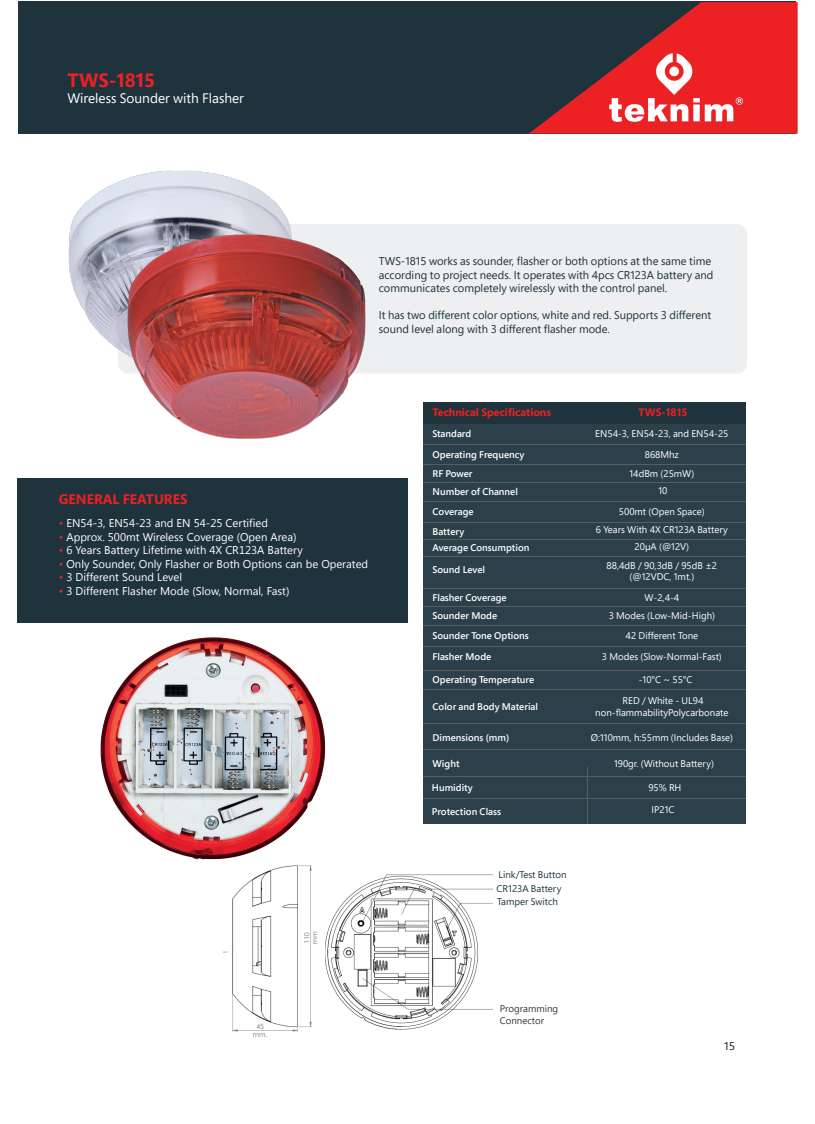
<style>
.page{position:relative;width:815px;height:1124px;background:#fff}
.page>*{position:absolute;margin:0;border:0;box-sizing:border-box;transform-origin:0 0}
.t1{font:700 19.25px "Segoe Pro";color:#eb2124}
.t2{font:13.75px "Segoe Pro";color:#fff}
.t3{font:700 13.75px "Segoe Pro";color:#eb2124}
.t4{font:11.25px/13.5px "Segoe Pro";color:#1f333d}
.t5{font:11.25px "Segoe UI";color:#fff}
.t6{font:11.25px "Segoe Pro";color:#231f20;scale:1.06 1}
.t7{font:700 10.75px "Segoe Pro";color:#eb2124}
.t8{font:9.75px/18.1px "Segoe Pro";color:#fff;text-align:center}
.t9{font:600 9.75px/18.6px "Segoe Pro";color:#fff}
.t10{font:9.75px/13.5px "Segoe Pro";color:#1f333d}
.t11{font:9.75px/11.6px "Segoe Pro";color:#36393c}
.t12{font:600 9.75px "Segoe Pro";color:#2c4049}
.s1{color:#eb2124}
</style>
<div class="page">
<div style="left:118px;top:224px;width:629px;height:149px;background:#edeff0;border-radius:10px"></div>
<img style="left:68px;top:170px;width:214px;height:199px">
<div style="left:423px;top:402px;width:323px;height:422px;background:#2c4049"></div>
<div style="left:423px;top:402px;width:323px;height:21px;background:#1f333d"></div>
<div style="left:18px;top:1px;width:778px;height:133px;background:#1f333d"></div>
<svg style="left:529px;top:2px;width:269px;height:132px"></svg>
<div style="left:669px;top:67px;width:10px;height:9px;background:#fff;border-radius:50%"></div>
<div style="left:17px;top:478px;width:391px;height:145px;background:#1f333d"></div>
<img style="left:120px;top:210px;width:246px;height:229px">
<img style="left:224px;top:869px;width:269px;height:168px">
<div style="left:320px;top:849px;width:253px;height:23px;background:#fff"></div>
<div style="left:320px;top:868px;width:5px;height:175px;background:#fff"></div>
<div style="left:296px;top:1032px;width:204px;height:25px;background:#fff"></div>
<img style="left:100px;top:637px;width:226px;height:232px">
<h1 class="t1" style="left:67px;top:67px;width:89px">TWS-1815</h1>
<h2 class="t2" style="left:67px;top:88px;width:178px">Wireless Sounder with Flasher</h2>
<p class="t4" style="left:379px;top:254px;width:336px">TWS-1815 works as sounder, flasher or both options at the same time according to project needs. It operates with 4pcs CR123A battery and communicates completely wirelessly with the control panel.</p>
<p class="t4" style="left:379px;top:308px;width:334px">It has two different color options, white and red. Supports 3 different sound level along with 3 different flasher mode.</p>
<h2 class="t3" style="left:59px;top:489px;width:130px">GENERAL FEATURES</h2>
<p class="t5" style="left:59px;top:515px;width:211px"><span class="s1">•</span> EN54-3, EN54-23 and EN 54-25 Certified</p>
<p class="t5" style="left:59px;top:529px;width:239px"><span class="s1">•</span> Approx. 500mt Wireless Coverage (Open Area)</p>
<p class="t5" style="left:59px;top:542px;width:246px"><span class="s1">•</span> 6 Years Battery Lifetime with 4X CR123A Battery</p>
<p class="t5" style="left:59px;top:556px;width:311px"><span class="s1">•</span> Only Sounder, Only Flasher or Both Options can be Operated</p>
<p class="t5" style="left:59px;top:569px;width:125px"><span class="s1">•</span> 3 Different Sound Level</p>
<p class="t5" style="left:59px;top:583px;width:232px"><span class="s1">•</span> 3 Different Flasher Mode (Slow, Normal, Fast)</p>
<p class="t7" style="left:433px;top:404px;width:120px">Technical Specifications</p>
<p class="t7" style="left:638px;top:404px;width:51px">TWS-1815</p>
<p class="t9" style="left:433px;top:424px;width:40px">Standard</p>
<p class="t8" style="left:595px;top:424px;width:135px">EN54-3, EN54-23, and EN54-25</p>
<p class="t9" style="left:433px;top:445px;width:93px">Operating Frequency</p>
<p class="t8" style="left:630px;top:445px;width:66px">868Mhz<br>14dBm (25mW)<br>10</p>
<p class="t9" style="left:433px;top:463px;width:87px">RF Power<br>Number of Channel</p>
<p class="t9" style="left:433px;top:502px;width:43px">Coverage</p>
<p class="t9" style="left:433px;top:521px;width:33px">Battery</p>
<p class="t9" style="left:433px;top:538px;width:98px">Average Consumption</p>
<p class="t9" style="left:433px;top:560px;width:54px">Sound Level</p>
<p class="t9" style="left:433px;top:588px;width:76px;line-height:18.1px">Flasher Coverage<br>Sounder Mode</p>
<p class="t9" style="left:433px;top:626px;width:98px">Sounder Tone Options</p>
<p class="t9" style="left:433px;top:646px;width:60px">Flasher Mode</p>
<p class="t9" style="left:433px;top:670px;width:103px">Operating Temperature</p>
<p class="t9" style="left:433px;top:697px;width:107px">Color and Body Material</p>
<p class="t8" style="left:596px;top:503px;width:133px;line-height:17.5px">500mt (Open Space)<br>6 Years With 4X CR123A Battery</p>
<p class="t8" style="left:607px;top:537px;width:112px">20µA (@12V)<br>88,4dB / 90,3dB / 95dB ±2</p>
<p class="t8" style="left:629px;top:567px;width:66px">(@12VDC, 1mt.)</p>
<p class="t8" style="left:644px;top:588px;width:37px">W-2,4-4</p>
<p class="t8" style="left:609px;top:605px;width:108px">3 Modes (Low-Mid-High)</p>
<p class="t8" style="left:602px;top:625px;width:121px;line-height:20.5px">42 Different Tone<br>3 Modes (Slow-Normal-Fast)</p>
<p class="t8" style="left:639px;top:670px;width:55px">-10°C ~ 55°C</p>
<p class="t8" style="left:595px;top:694px;width:135px;line-height:11.6px">RED / White - UL94 non-flammabilityPolycarbonate</p>
<p class="t9" style="left:433px;top:727px;width:78px">Dimensions (mm)</p>
<p class="t9" style="left:433px;top:753px;width:29px">Wight</p>
<p class="t9" style="left:432px;top:777px;width:42px">Humidity</p>
<p class="t8" style="left:648px;top:778px;width:35px">95% RH</p>
<p class="t9" style="left:432px;top:801px;width:71px">Protection Class</p>
<p class="t8" style="left:652px;top:800px;width:25px">IP21C</p>
<p class="t8" style="left:591px;top:728px;width:144px">Ø:110mm, h:55mm (Includes Base)</p>
<p class="t8" style="left:614px;top:753px;width:101px">190gr. (Without Battery)</p>
<p class="t12" style="left:496px;top:867px;width:20px">Link</p>
<p class="t10" style="left:497px;top:867px;width:71px">Link/Test Button<br>CR123A Battery<br>Tamper Switch</p>
<p class="t12" style="left:546px;top:881px;width:19px">tery</p>
<p class="t11" style="left:500px;top:1002px;width:60px">Programming<br>Connector</p>
<p class="t12" style="left:496px;top:1006px;width:47px">Connector</p>
<p class="t6" style="left:724px;top:1038px;width:12px">15</p>
</div>
